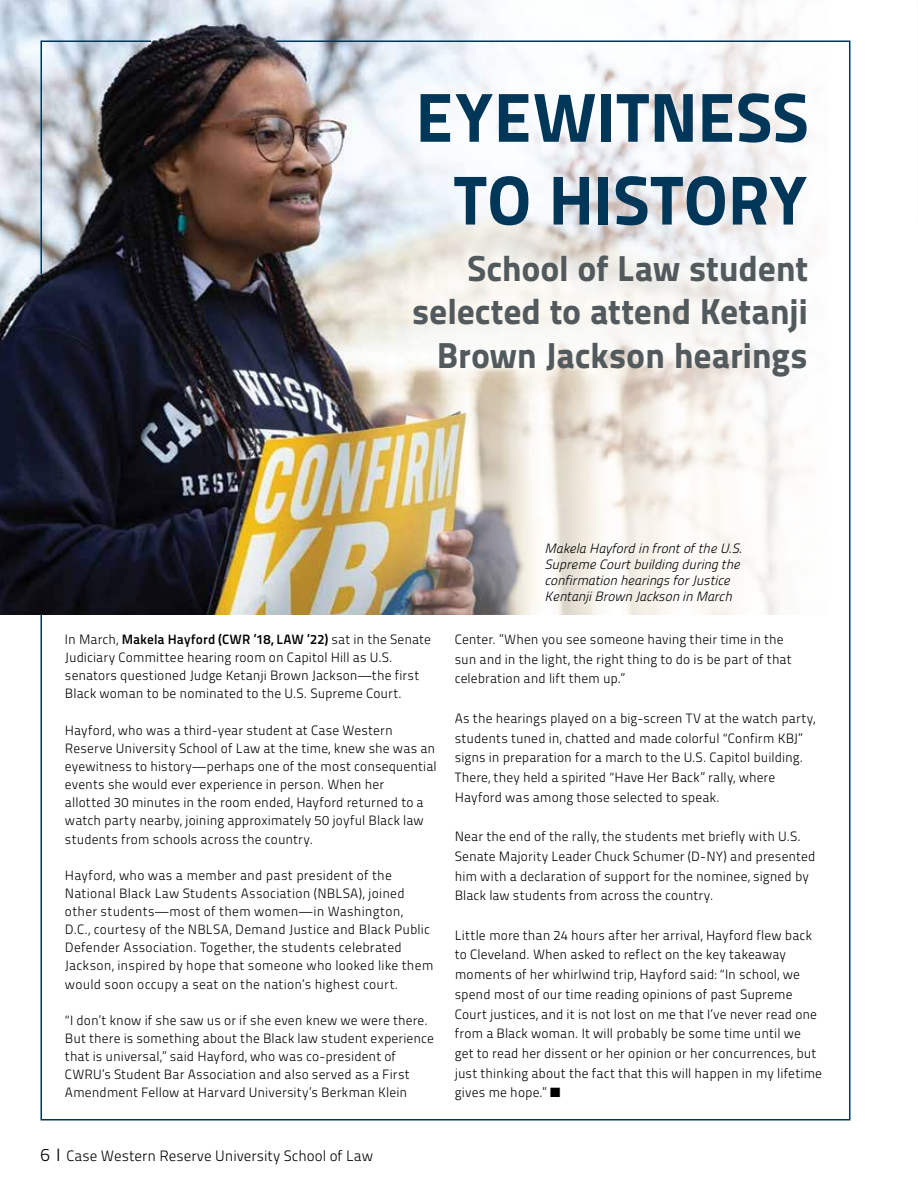
<style>
.page{position:relative;width:918px;height:1188px;background:#fff}
.page>*{position:absolute;margin:0;border:0;box-sizing:border-box;transform-origin:0 0}
.t1{font:69px/82.8px "Titillium Maps 26 L 999 wt";color:#003658;text-align:center}
.t2{font:36px/43.2px "Titillium Maps 26 L 999 wt";letter-spacing:-.01em;color:#525a5d;text-align:right}
.t3{font:15px "Titillium Maps 26 L 250 wt";color:#000}
.t4{font:13.5px/18.1px "Titillium Maps 26 L 250 wt";letter-spacing:.01em;color:#000}
.t5{font:13.5px/16.2px "Titillitalic 250 wt";letter-spacing:-.01em;color:#000}
.t6{font:13.5px "Titillium Maps 26 L 750 wt";letter-spacing:.005em;color:#000}
.s1{font-family:"Titillium Maps 26 L 250 wt"}
.s2{font-size:18px}
</style>
<div class="page">
<img style="left:0;top:0;width:806px;height:615px">
<hr style="left:917px;top:0;width:1px;height:216px;background:#003658">
<img style="left:151px;top:0;width:125px;height:51px">
<img style="left:30px;top:275px;width:59px;height:340px">
<h1 class="t1" style="left:415px;top:72px;width:394px">EYEWITNESS<br>TO HISTORY</h1>
<h2 class="t2" style="left:412px;top:245px;width:398px">School of Law student selected to attend Ketanji<br>Brown Jackson hearings</h2>
<p class="t6" style="left:65px;top:629px;width:368px"><span class="s1">In March,</span> Makela Hayford (CWR ’18, LAW ’22) <span class="s1">sat in the Senate</span></p>
<p class="t4" style="left:65px;top:648px;width:356px">Judiciary Committee hearing room on Capitol Hill as U.S. senators questioned Judge Ketanji Brown Jackson—the first<br>Black woman to be nominated to the U.S. Supreme Court.</p>
<p class="t4" style="left:65px;top:720px;width:373px">Hayford, who was a third-year student at Case Western Reserve University School of Law at the time, knew she was an eyewitness to history—perhaps one of the most consequential events she would ever experience in person. When her<br>allotted 30 minutes in the room ended, Hayford returned to a watch party nearby, joining approximately 50 joyful Black law students from schools across the country.</p>
<p class="t4" style="left:65px;top:865px;width:370px">Hayford, who was a member and past president of the National Black Law Students Association (NBLSA), joined other students—most of them women—in Washington,<br>D.C., courtesy of the NBLSA, Demand Justice and Black Public Defender Association. Together, the students celebrated Jackson, inspired by hope that someone who looked like them would soon occupy a seat on the nation’s highest court.</p>
<p class="t4" style="left:65px;top:1010px;width:371px">“I don’t know if she saw us or if she even knew we were there.<br>But there is something about the Black law student experience that is universal,” said Hayford, who was co-president of CWRU’s Student Bar Association and also served as a First Amendment Fellow at Harvard University’s Berkman Klein</p>
<p class="t5" style="left:544px;top:539px;width:199px">Makela Hayford in front of the U.S.<br>Supreme Court building during the confirmation hearings for Justice Kentanji Brown Jackson in March</p>
<p class="t4" style="left:455px;top:629px;width:338px;line-height:19.6px">Center. ”When you see someone having their time in the sun and in the light, the right thing to do is be part of that celebration and lift them up.”</p>
<p class="t4" style="left:455px;top:708px;width:362px;line-height:19.6px">As the hearings played on a big-screen TV at the watch party, students tuned in, chatted and made colorful “Confirm KBJ” signs in preparation for a march to the U.S. Capitol building.<br>There, they held a spirited “Have Her Back” rally, where Hayford was among those selected to speak.</p>
<p class="t4" style="left:455px;top:826px;width:362px;line-height:19.6px">Near the end of the rally, the students met briefly with U.S.<br>Senate Majority Leader Chuck Schumer (D-NY) and presented him with a declaration of support for the nominee, signed by Black law students from across the country.</p>
<p class="t4" style="left:455px;top:924px;width:369px;line-height:19.6px">Little more than 24 hours after her arrival, Hayford flew back to Cleveland. When asked to reflect on the key takeaway moments of her whirlwind trip, Hayford said: “In school, we spend most of our time reading opinions of past Supreme Court justices, and it is not lost on me that I’ve never read one from a Black woman. It will probably be some time until we get to read her dissent or her opinion or her concurrences, but just thinking about the fact that this will happen in my lifetime gives me hope.” ■</p>
<p class="t3" style="left:40px;top:1145px;width:334px"><span class="s2">6</span> Case Western Reserve University School of Law</p>
</div>
